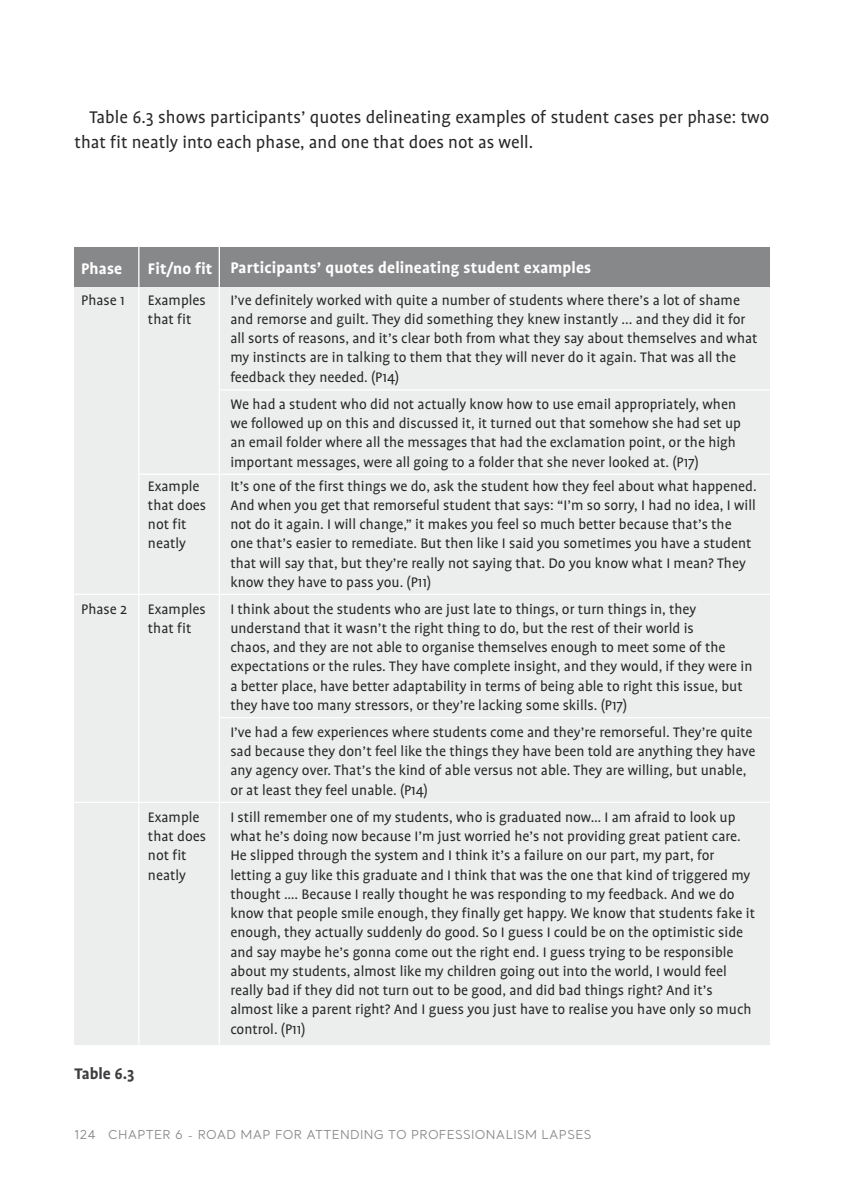
<style>
.page{position:relative;width:844px;height:1191px;background:#fff}
.page>*{position:absolute;margin:0;border:0;box-sizing:border-box;transform-origin:0 0}
.t1{font:19.25px/24.5px "Profile";color:#282829}
.t2{font:700 17.5px "Profile";letter-spacing:.01em;color:#fff}
.t3{font:700 17.5px "Profile";color:#3e3d40}
.t4{font:15.75px/19.2px "Profile";color:#282829}
.t5{font:12.25px "Santral";letter-spacing:.025em;color:#87888a}
</style>
<div class="page">
<div style="left:74px;top:247px;width:695px;height:797px;background:#eceded"></div>
<div style="left:74px;top:247px;width:695px;height:39px;background:#87888a"></div>
<hr style="left:219px;top:717px;width:550px;height:1px;background:#fff">
<hr style="left:220px;top:389px;width:549px;height:1px;background:#fff">
<hr style="left:138px;top:247px;width:1px;height:797px;background:#fff">
<hr style="left:219px;top:247px;width:1px;height:797px;background:#fff">
<hr style="left:138px;top:473px;width:631px;height:2px;background:#fff">
<hr style="left:74px;top:593px;width:695px;height:2px;background:#fff">
<hr style="left:74px;top:801px;width:695px;height:2px;background:#fff">
<p class="t1" style="left:74px;top:105px;width:696px;text-indent:15px">Table 6.3 shows participants’ quotes delineating examples of student cases per phase: two that fit neatly into each phase, and one that does not as well.</p>
<p class="t2" style="left:81px;top:259px;width:43px">Phase</p>
<p class="t4" style="left:81px;top:290px;width:45px">Phase 1</p>
<p class="t2" style="left:148px;top:258px;width:444px">Fit/no fit Participants’ quotes delineating student examples</p>
<p class="t4" style="left:148px;top:290px;width:59px">Examples that fit</p>
<p class="t4" style="left:230px;top:290px;width:528px">I’ve definitely worked with quite a number of students where there’s a lot of shame and remorse and guilt. They did something they knew instantly ... and they did it for all sorts of reasons, and it’s clear both from what they say about themselves and what my instincts are in talking to them that they will never do it again. That was all the feedback they needed. (P14)</p>
<p class="t4" style="left:148px;top:476px;width:60px">Example that does not fit neatly</p>
<p class="t4" style="left:230px;top:394px;width:512px">We had a student who did not actually know how to use email appropriately, when we followed up on this and discussed it, it turned out that somehow she had set up an email folder where all the messages that had the exclamation point, or the high important messages, were all going to a folder that she never looked at. (P17)</p>
<p class="t4" style="left:230px;top:476px;width:527px">It’s one of the first things we do, ask the student how they feel about what happened.<br>And when you get that remorseful student that says: “I’m so sorry, I had no idea, I will not do it again. I will change,” it makes you feel so much better because that’s the one that’s easier to remediate. But then like I said you sometimes you have a student that will say that, but they’re really not saying that. Do you know what I mean? They know they have to pass you. (P11)</p>
<p class="t4" style="left:81px;top:599px;width:47px">Phase 2</p>
<p class="t4" style="left:148px;top:599px;width:59px">Examples that fit</p>
<p class="t4" style="left:230px;top:599px;width:523px">I think about the students who are just late to things, or turn things in, they understand that it wasn’t the right thing to do, but the rest of their world is<br>chaos, and they are not able to organise themselves enough to meet some of the expectations or the rules. They have complete insight, and they would, if they were in a better place, have better adaptability in terms of being able to right this issue, but they have too many stressors, or they’re lacking some skills. (P17)</p>
<p class="t4" style="left:230px;top:722px;width:526px">I’ve had a few experiences where students come and they’re remorseful. They’re quite sad because they don’t feel like the things they have been told are anything they have any agency over. That’s the kind of able versus not able. They are willing, but unable, or at least they feel unable. (P14)</p>
<p class="t4" style="left:148px;top:807px;width:60px">Example that does not fit neatly</p>
<p class="t4" style="left:230px;top:807px;width:526px">I still remember one of my students, who is graduated now… I am afraid to look up what he’s doing now because I’m just worried he’s not providing great patient care.<br>He slipped through the system and I think it’s a failure on our part, my part, for letting a guy like this graduate and I think that was the one that kind of triggered my thought …. Because I really thought he was responding to my feedback. And we do know that people smile enough, they finally get happy. We know that students fake it enough, they actually suddenly do good. So I guess I could be on the optimistic side and say maybe he’s gonna come out the right end. I guess trying to be responsible about my students, almost like my children going out into the world, I would feel really bad if they did not turn out to be good, and did bad things right? And it’s almost like a parent right? And I guess you just have to realise you have only so much control. (P11)</p>
<p class="t3" style="left:74px;top:1064px;width:62px">Table 6.3</p>
<p class="t5" style="left:74px;top:1126px;width:518px">124 CHAPTER 6 - ROAD MAP FOR ATTENDING TO PROFESSIONALISM LAPSES</p>
</div>
